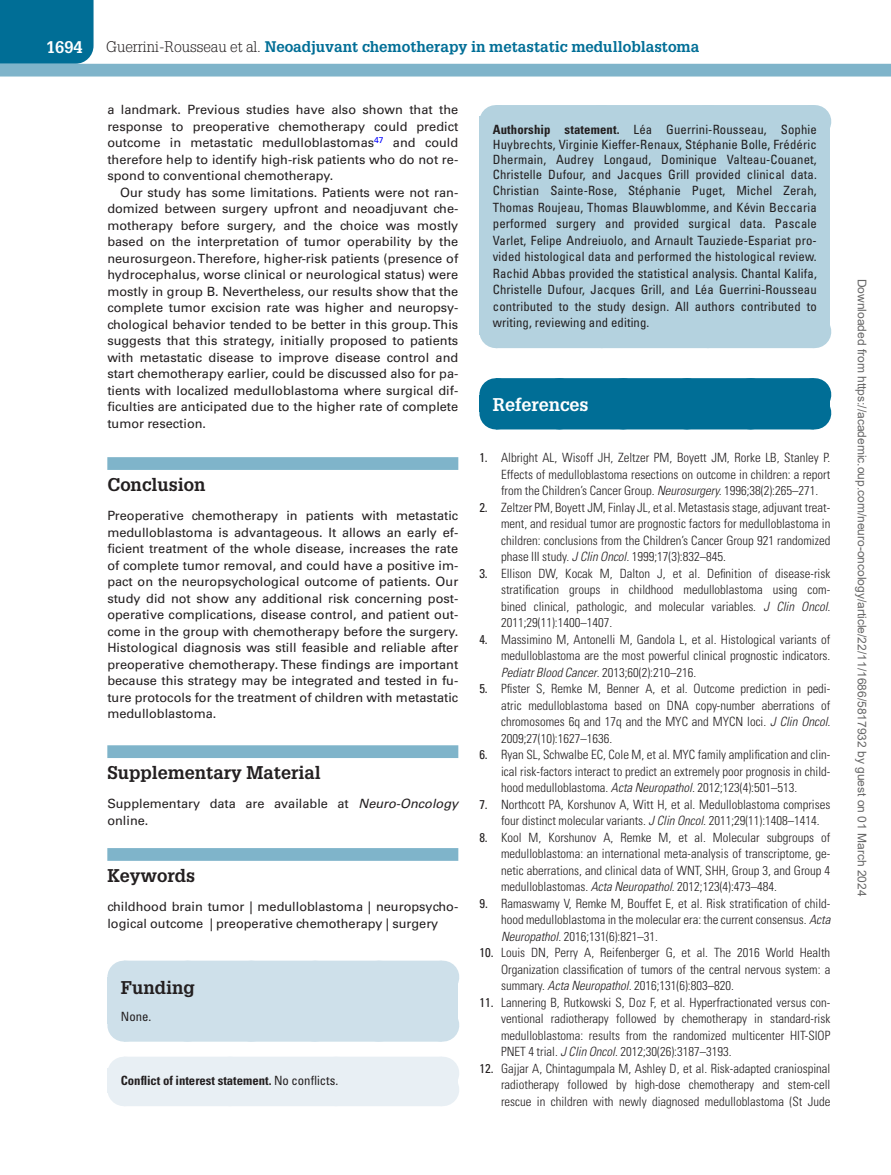
<style>
.page{position:relative;width:891px;height:1175px;background:#fff}
.page>*{position:absolute;margin:0;border:0;box-sizing:border-box;transform-origin:0 0}
.t1{font:700 18px "Glypha LT Std";color:#231f20}
.t2{font:700 18px "Glypha LT Std";color:#fff}
.t3{font:700 16.5px "Glypha LT Std";color:#fff}
.t4{font:700 15px "Glypha LT Std";color:#006e96}
.t5{font:300 condensed 12.75px/16.5px "Univers LT Std";color:#231f20;text-align:justify}
.t6{font:12.75px/16.5px "Univers LT Std";color:#231f20;text-align:justify}
.t7{font:condensed 12.75px/16.5px "Univers LT Std";letter-spacing:.01em;color:#231f20;text-align:justify}
.t8{font:700 condensed 12.75px "Univers LT Std";color:#231f20}
.t9{font:12px "Arial";color:#666}
.s1{font-weight:300;color:#231f20}
.s2{font-style:italic}
.s3{font-weight:400}
.s4{font-weight:700}
</style>
<div class="page">
<div style="left:0;top:0;width:94px;height:64px;background:#006e96"></div>
<div style="left:0;top:64px;width:891px;height:12px;background:#7fb4ca"></div>
<div style="left:107px;top:457px;width:351px;height:13px;background:#7fb4ca"></div>
<div style="left:107px;top:745px;width:351px;height:13px;background:#7fb4ca"></div>
<div style="left:107px;top:848px;width:351px;height:12px;background:#7fb4ca"></div>
<div style="left:107px;top:977px;width:351px;height:33px;background:#cee0ea"></div>
<div style="left:124px;top:960px;width:318px;height:33px;background:#cee0ea"></div>
<svg style="left:187px;top:960px;width:223px;height:1px"></svg>
<hr style="left:442px;top:960px;width:1px;height:33px;background:#cee0ea">
<div style="left:107px;top:1008px;width:351px;height:16px;background:#cee0ea"></div>
<div style="left:124px;top:1008px;width:318px;height:33px;background:#cee0ea"></div>
<hr style="left:442px;top:1008px;width:1px;height:33px;background:#cee0ea">
<div style="left:107px;top:1068px;width:351px;height:25px;background:#e8eff4"></div>
<div style="left:124px;top:1056px;width:318px;height:33px;background:#e8eff4"></div>
<hr style="left:442px;top:1056px;width:1px;height:33px;background:#e8eff4">
<div style="left:124px;top:1073px;width:318px;height:33px;background:#e8eff4"></div>
<svg style="left:231px;top:1056px;width:158px;height:1px"></svg>
<hr style="left:442px;top:1073px;width:1px;height:33px;background:#e8eff4">
<div style="left:479px;top:117px;width:351px;height:218px;background:#b4d2df"></div>
<div style="left:496px;top:105px;width:318px;height:33px;background:#b4d2df"></div>
<hr style="left:814px;top:105px;width:1px;height:33px;background:#b4d2df">
<div style="left:496px;top:315px;width:318px;height:33px;background:#b4d2df"></div>
<hr style="left:814px;top:315px;width:1px;height:33px;background:#b4d2df">
<div style="left:479px;top:395px;width:351px;height:17px;background:#006e96"></div>
<div style="left:496px;top:378px;width:318px;height:33px;background:#006e96"></div>
<hr style="left:814px;top:378px;width:1px;height:33px;background:#006e96">
<div style="left:496px;top:396px;width:318px;height:33px;background:#006e96"></div>
<svg style="left:561px;top:378px;width:221px;height:1px"></svg>
<hr style="left:814px;top:396px;width:1px;height:33px;background:#006e96">
<p class="t3" style="left:46px;top:37px;width:38px">1694</p>
<p class="t4" style="left:106px;top:37px;width:595px"><span class="s1">Guerrini-Rousseau et al.</span> Neoadjuvant chemotherapy in metastatic medulloblastoma</p>
<p class="t6" style="left:107px;top:102px;width:353px">a landmark. Previous studies have also shown that the response to preoperative chemotherapy could predict outcome in metastatic medulloblastomas<sup>47</sup> and could therefore help to identify high-risk patients who do not re&shy;spond to conventional chemotherapy.</p>
<p class="t6" style="left:107px;top:184px;width:353px;text-indent:13px">Our study has some limitations. Patients were not ran&shy;domized between surgery upfront and neoadjuvant che&shy;motherapy before surgery, and the choice was mostly based on the interpretation of tumor operability by the neurosurgeon. Therefore, higher-risk patients (presence of hydrocephalus, worse clinical or neurological status) were mostly in group B. Nevertheless, our results show that the complete tumor excision rate was higher and neuropsy&shy;chological behavior tended to be better in this group. This suggests that this strategy, initially proposed to patients with metastatic disease to improve disease control and start chemotherapy earlier, could be discussed also for pa&shy;tients with localized medulloblastoma where surgical dif&shy;ficulties are anticipated due to the higher rate of complete tumor resection.</p>
<h1 class="t1" style="left:107px;top:473px;width:100px">Conclusion</h1>
<p class="t6" style="left:107px;top:507px;width:353px">Preoperative chemotherapy in patients with metastatic medulloblastoma is advantageous. It allows an early ef&shy;ficient treatment of the whole disease, increases the rate of complete tumor removal, and could have a positive im&shy;pact on the neuropsychological outcome of patients. Our study did not show any additional risk concerning post&shy;operative complications, disease control, and patient out&shy;come in the group with chemotherapy before the surgery.<br>Histological diagnosis was still feasible and reliable after preoperative chemotherapy. These findings are important because this strategy may be integrated and tested in fu&shy;ture protocols for the treatment of children with metastatic medulloblastoma.</p>
<h1 class="t1" style="left:107px;top:761px;width:215px">Supplementary Material</h1>
<p class="t6" style="left:107px;top:795px;width:352px">Supplementary data are available at <span class="s2">Neuro-Oncology </span>online.</p>
<h1 class="t1" style="left:107px;top:864px;width:89px">Keywords</h1>
<p class="t6" style="left:107px;top:898px;width:352px">childhood brain tumor | medulloblastoma | neuropsycho&shy;logical outcome | preoperative chemotherapy | surgery</p>
<h1 class="t1" style="left:121px;top:976px;width:76px">Funding</h1>
<p class="t7" style="left:121px;top:1007px;width:32px">None.</p>
<p class="t8" style="left:121px;top:1072px;width:219px">Conflict of interest statement. <span class="s3">No conflicts.</span></p>
<p class="t7" style="left:493px;top:121px;width:326px;line-height:15px"><span class="s4">Authorship statement.</span> Léa Guerrini-Rousseau, Sophie Huybrechts, Virginie Kieffer-Renaux, Stéphanie Bolle, Frédéric Dhermain, Audrey Longaud, Dominique Valteau-Couanet, Christelle Dufour, and Jacques Grill provided clinical data.</p>
<p class="t7" style="left:493px;top:182px;width:326px">Christian Sainte-Rose, Stéphanie Puget, Michel Zerah, Thomas Roujeau, Thomas Blauwblomme, and Kévin Beccaria performed surgery and provided surgical data. Pascale Varlet, Felipe Andreiuolo, and Arnault Tauziede-Espariat pro&shy;vided histological data and performed the histological review.<br>Rachid Abbas provided the statistical analysis. Chantal Kalifa, Christelle Dufour, Jacques Grill, and Léa Guerrini-Rousseau contributed to the study design. All authors contributed to writing, reviewing and editing.</p>
<h1 class="t2" style="left:493px;top:393px;width:97px">References</h1>
<p class="t5" style="left:501px;top:449px;width:331px;text-indent:-22px"><span class="s3">1.</span> Albright AL, Wisoff JH, Zeltzer PM, Boyett JM, Rorke LB, Stanley P.<br>Effects of medulloblastoma resections on outcome in children: a report from the Children’s Cancer Group. <span class="s2">Neurosurgery.</span> 1996;38(2):265–271.</p>
<p class="t5" style="left:501px;top:499px;width:331px;text-indent:-22px"><span class="s3">2.</span> Zeltzer PM, Boyett JM, Finlay JL, et al. Metastasis stage, adjuvant treat&shy;ment, and residual tumor are prognostic factors for medulloblastoma in children: conclusions from the Children’s Cancer Group 921 randomized phase III study. <span class="s2">J Clin Oncol.</span> 1999;17(3):832–845.</p>
<p class="t5" style="left:501px;top:565px;width:331px;text-indent:-22px"><span class="s3">3.</span> Ellison DW, Kocak M, Dalton J, et al. Definition of disease-risk stratification groups in childhood medulloblastoma using com&shy;bined clinical, pathologic, and molecular variables. <span class="s2">J Clin Oncol.<br></span>2011;29(11):1400–1407.</p>
<p class="t5" style="left:501px;top:631px;width:331px;text-indent:-22px"><span class="s3">4.</span> Massimino M, Antonelli M, Gandola L, et al. Histological variants of medulloblastoma are the most powerful clinical prognostic indicators.<br><span class="s2">Pediatr Blood Cancer</span>. 2013;60(2):210–216.</p>
<p class="t5" style="left:501px;top:680px;width:331px;text-indent:-22px"><span class="s3">5.</span> Pfister S, Remke M, Benner A, et al. Outcome prediction in pedi&shy;atric medulloblastoma based on DNA copy-number aberrations of chromosomes 6q and 17q and the MYC and MYCN loci. <span class="s2">J Clin Oncol.<br></span>2009;27(10):1627–1636.</p>
<p class="t5" style="left:501px;top:746px;width:331px;text-indent:-22px"><span class="s3">6.</span> Ryan SL, Schwalbe EC, Cole M, et al. MYC family amplification and clin&shy;ical risk-factors interact to predict an extremely poor prognosis in child&shy;hood medulloblastoma. <span class="s2">Acta Neuropathol.</span> 2012;123(4):501–513.</p>
<p class="t5" style="left:501px;top:796px;width:331px;text-indent:-22px"><span class="s3">7.</span> Northcott PA, Korshunov A, Witt H, et al. Medulloblastoma comprises four distinct molecular variants. <span class="s2">J Clin Oncol.</span> 2011;29(11):1408–1414.</p>
<p class="t5" style="left:501px;top:829px;width:331px;text-indent:-22px"><span class="s3">8.</span> Kool M, Korshunov A, Remke M, et al. Molecular subgroups of medulloblastoma: an international meta-analysis of transcriptome, ge&shy;netic aberrations, and clinical data of WNT, SHH, Group 3, and Group 4 medulloblastomas. <span class="s2">Acta Neuropathol</span>. 2012;123(4):473–484.</p>
<p class="t5" style="left:501px;top:895px;width:331px;text-indent:-22px"><span class="s3">9.</span> Ramaswamy V, Remke M, Bouffet E, et al. Risk stratification of child&shy;hood medulloblastoma in the molecular era: the current consensus. <span class="s2">Acta Neuropathol</span>. 2016;131(6):821–31.</p>
<p class="t5" style="left:501px;top:944px;width:331px;text-indent:-22px"><span class="s3">10.</span> Louis DN, Perry A, Reifenberger G, et al. The 2016 World Health Organization classification of tumors of the central nervous system: a summary. <span class="s2">Acta Neuropathol.</span> 2016;131(6):803–820.</p>
<p class="t5" style="left:501px;top:994px;width:331px;text-indent:-22px"><span class="s3">11.</span> Lannering B, Rutkowski S, Doz F, et al. Hyperfractionated versus con&shy;ventional radiotherapy followed by chemotherapy in standard-risk medulloblastoma: results from the randomized multicenter HIT-SIOP PNET 4 trial. <span class="s2">J Clin Oncol</span>. 2012;30(26):3187–3193.</p>
<p class="t5" style="left:501px;top:1060px;width:331px;text-indent:-22px"><span class="s3">12.</span> Gajjar A, Chintagumpala M, Ashley D, et al. Risk-adapted craniospinal radiotherapy followed by high-dose chemotherapy and stem-cell rescue in children with newly diagnosed medulloblastoma (St Jude</p>
<p class="t9" style="left:866px;top:279px;width:619px;rotate:90deg">Downloaded from https://academic.oup.com/neuro-oncology/article/22/11/1686/5817932 by guest on 01 March 2024</p>
</div>
